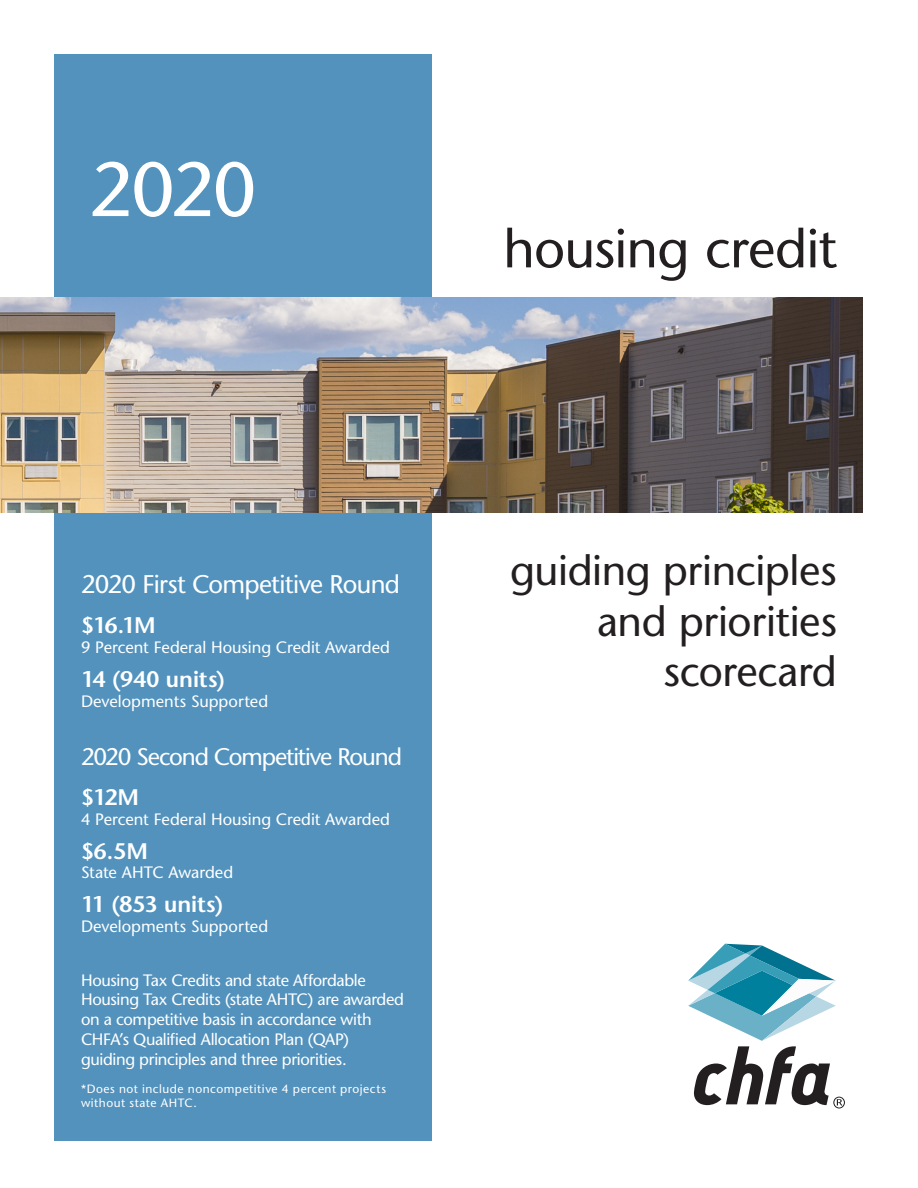
<style>
.page{position:relative;width:918px;height:1188px;background:#fff}
.page>*{position:absolute;margin:0;border:0;box-sizing:border-box;transform-origin:0 0}
.flyer_header{font:500 76.5px "Stone Sans Std";color:#fff}
.flyer_header-2{font:500 54px "Stone Sans Std";letter-spacing:-.015em;color:#231f20}
.flyer_header-3{font:500 42px/50.4px "Stone Sans Std";letter-spacing:-.01em;color:#231f20;text-align:right}
.highlight_para_box{font:500 25.5px "Stone Sans Std";letter-spacing:-.03em;color:#fff}
.highlight_box_bullet{font:500 24px "Stone Sans Std";letter-spacing:-.045em;color:#fff}
.Amount_Front_Column{font:600 22.5px "Stone Sans Std";letter-spacing:-.005em;color:#fff}
.highlight_para_box_f{font:500 16.5px/19.8px "Stone Sans Std";letter-spacing:-.02em;color:#fff}
.highlight_box_bullet-2{font:500 16.5px "Stone Sans Std";color:#fff}
.highlight_para_box_f-2{font:500 12px/14.4px "Stone Sans Std";letter-spacing:.04em;color:#fff}
</style>
<div class="page">
<div style="left:54px;top:54px;width:378px;height:1087px;background:#5292bd"></div>
<svg style="left:688px;top:944px;width:157px;height:164px"></svg>
<img style="left:0;top:297px;width:862px;height:216px">
<p class="flyer_header" style="left:89px;top:144px;width:169px">2020</p>
<p class="flyer_header-2" style="left:503px;top:216px;width:335px">housing credit</p>
<p class="highlight_para_box" style="left:81px;top:569px;width:321px">2020 First Competitive Round</p>
<p class="Amount_Front_Column" style="left:81px;top:612px;width:76px">$16.1M</p>
<p class="highlight_box_bullet-2" style="left:81px;top:638px;width:311px">9 Percent Federal Housing Credit Awarded</p>
<p class="Amount_Front_Column" style="left:81px;top:666px;width:146px">14 (940 units)</p>
<p class="highlight_box_bullet-2" style="left:81px;top:691px;width:189px">Developments Supported</p>
<p class="highlight_box_bullet" style="left:81px;top:742px;width:323px">2020 Second Competitive Round</p>
<p class="Amount_Front_Column" style="left:81px;top:784px;width:60px">$12M</p>
<p class="highlight_box_bullet-2" style="left:81px;top:809px;width:311px">4 Percent Federal Housing Credit Awarded</p>
<p class="Amount_Front_Column" style="left:81px;top:837px;width:68px">$6.5M</p>
<p class="highlight_box_bullet-2" style="left:81px;top:863px;width:154px">State AHTC Awarded</p>
<p class="Amount_Front_Column" style="left:81px;top:891px;width:144px">11 (853 units)</p>
<p class="highlight_box_bullet-2" style="left:81px;top:916px;width:189px">Developments Supported</p>
<p class="highlight_para_box_f" style="left:81px;top:970px;width:325px">Housing Tax Credits and state Affordable Housing Tax Credits (state AHTC) are awarded on a competitive basis in accordance with CHFA’s Qualified Allocation Plan (QAP) guiding principles and three priorities.</p>
<p class="highlight_para_box_f-2" style="left:81px;top:1081px;width:307px">*Does not include noncompetitive 4 percent projects without state AHTC.</p>
<p class="flyer_header-3" style="left:510px;top:546px;width:328px">guiding principles</p>
<p class="flyer_header-3" style="left:597px;top:596px;width:241px">and priorities scorecard</p>
</div>
